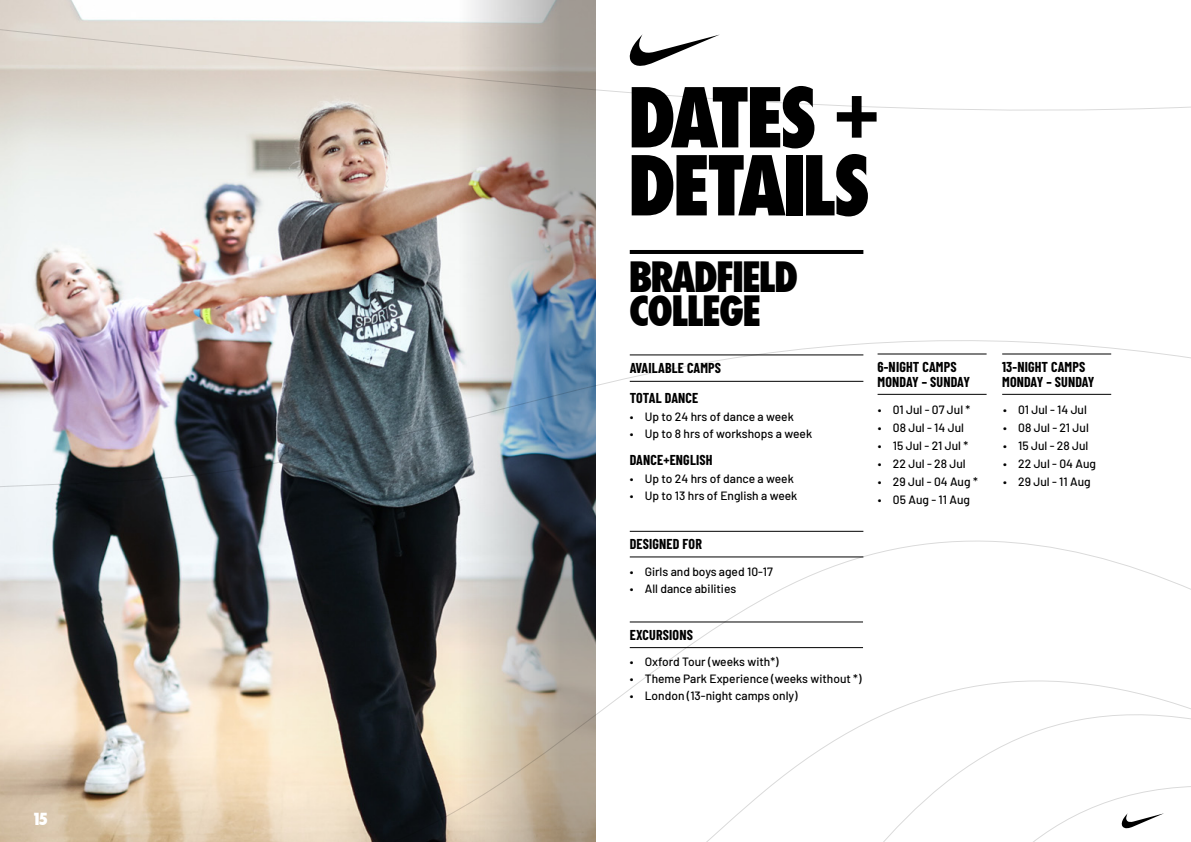
<style>
.page{position:relative;width:1191px;height:842px;background:#fff}
.page>*{position:absolute;margin:0;border:0;box-sizing:border-box;transform-origin:0 0}
.t1{font:800 condensed 80px/68px "Nike Futura ND";color:#000}
.t2{font:800 condensed 40px/34px "Nike Futura ND";color:#000}
.t3{font:800 condensed 16px "Nike Futura ND";color:#fff}
.t4{font:700 14px/15px "Barlow Condensed";letter-spacing:.01em;color:#000}
.t5{font:500 12px "Barlow";color:#000}
</style>
<div class="page">
<img style="left:0;top:0;width:1191px;height:842px">
<h3 class="t3" style="left:34px;top:809px;width:15px">15</h3>
<h1 class="t1" style="left:630px;top:84px;width:248px">DATES +<br>DETAILS</h1>
<h2 class="t2" style="left:630px;top:260px;width:169px">BRADFIELD<br>COLLEGE</h2>
<p class="t4" style="left:630px;top:359px;width:93px">AVAILABLE CAMPS</p>
<p class="t4" style="left:630px;top:389px;width:70px">TOTAL DANCE</p>
<p class="t5" style="left:630px;top:407px;width:166px">• Up to 24 hrs of dance a week</p>
<p class="t5" style="left:630px;top:425px;width:184px">• Up to 8 hrs of workshops a week</p>
<p class="t4" style="left:630px;top:451px;width:84px">DANCE+ENGLISH</p>
<p class="t5" style="left:630px;top:469px;width:166px">• Up to 24 hrs of dance a week</p>
<p class="t5" style="left:630px;top:487px;width:169px">• Up to 13 hrs of English a week</p>
<p class="t4" style="left:630px;top:536px;width:74px">DESIGNED FOR</p>
<p class="t5" style="left:630px;top:562px;width:145px">• Girls and boys aged 10-17</p>
<p class="t5" style="left:630px;top:579px;width:108px">• All dance abilities</p>
<p class="t4" style="left:630px;top:627px;width:65px">EXCURSIONS</p>
<p class="t5" style="left:630px;top:653px;width:150px">• Oxford Tour (weeks with*)</p>
<p class="t5" style="left:630px;top:670px;width:233px">• Theme Park Experience (weeks without *)</p>
<p class="t5" style="left:630px;top:687px;width:169px">• London (13-night camps only)</p>
<p class="t4" style="left:877px;top:358px;width:94px">6-NIGHT CAMPS<br>MONDAY – SUNDAY</p>
<p class="t4" style="left:1002px;top:358px;width:94px">13-NIGHT CAMPS<br>MONDAY – SUNDAY</p>
<p class="t5" style="left:878px;top:401px;width:94px">• 01 Jul - 07 Jul *</p>
<p class="t5" style="left:878px;top:419px;width:88px">• 08 Jul - 14 Jul</p>
<p class="t5" style="left:878px;top:437px;width:92px">• 15 Jul - 21 Jul *</p>
<p class="t5" style="left:878px;top:455px;width:89px">• 22 Jul - 28 Jul</p>
<p class="t5" style="left:878px;top:473px;width:101px">• 29 Jul - 04 Aug *</p>
<p class="t5" style="left:878px;top:491px;width:94px">• 05 Aug - 11 Aug</p>
<p class="t5" style="left:1003px;top:401px;width:85px">• 01 Jul - 14 Jul</p>
<p class="t5" style="left:1003px;top:419px;width:87px">• 08 Jul - 21 Jul</p>
<p class="t5" style="left:1003px;top:437px;width:87px">• 15 Jul - 28 Jul</p>
<p class="t5" style="left:1003px;top:455px;width:94px">• 22 Jul - 04 Aug</p>
<p class="t5" style="left:1003px;top:473px;width:89px">• 29 Jul - 11 Aug</p>
</div>
